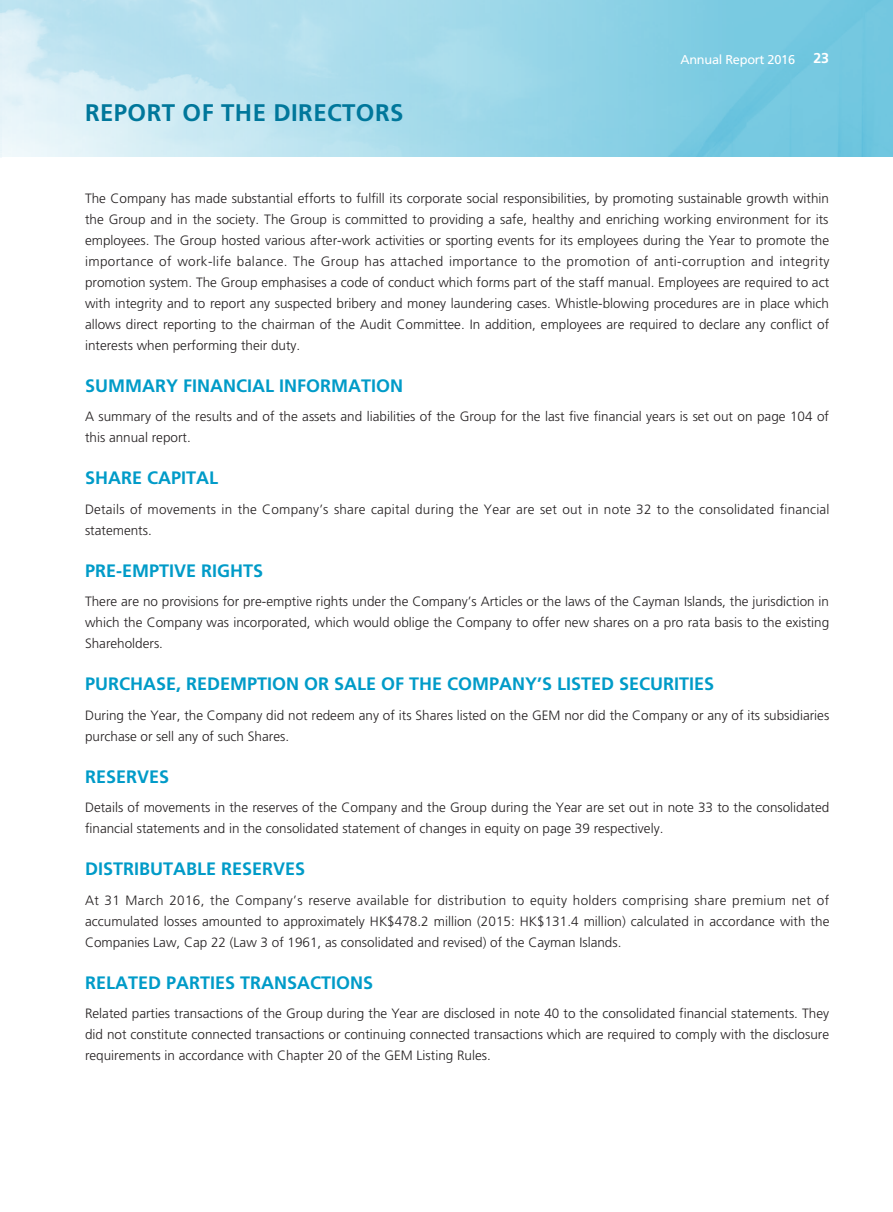
<style>
.page{position:relative;width:893px;height:1212px;background:#fff}
.page>*{position:absolute;margin:0;border:0;box-sizing:border-box;transform-origin:0 0}
.t1{font:700 24px "Frutiger LT Std";letter-spacing:.015em;color:#00779b}
._01_H1{font:700 18px "Frutiger LT Std";color:#009bc8}
.t2{font:700 14.25px "Frutiger LT Std";color:#fff}
._00_txt{font:300 13.5px/21px "Frutiger LT Std";color:#231f20;text-align:justify}
.t3{font:12.75px "Frutiger LT Std";letter-spacing:-.02em;color:#fff}
</style>
<div class="page">
<svg style="left:0;top:0;width:893px;height:157px;background:#a1d9e9"></svg>
<p class="t1" style="left:85px;top:98px;width:320px">REPORT OF THE DIRECTORS</p>
<p class="t3" style="left:680px;top:52px;width:116px">Annual Report 2016</p>
<p class="t2" style="left:814px;top:50px;width:17px">23</p>
<p class="_00_txt" style="left:85px;top:188px;width:746px">The Company has made substantial efforts to fulfill its corporate social responsibilities, by promoting sustainable growth within the Group and in the society. The Group is committed to providing a safe, healthy and enriching working environment for its employees. The Group hosted various after-work activities or sporting events for its employees during the Year to promote the importance of work-life balance. The Group has attached importance to the promotion of anti-corruption and integrity promotion system. The Group emphasises a code of conduct which forms part of the staff manual. Employees are required to act with integrity and to report any suspected bribery and money laundering cases. Whistle-blowing procedures are in place which allows direct reporting to the chairman of the Audit Committee. In addition, employees are required to declare any conflict of interests when performing their duty.</p>
<p class="_01_H1" style="left:85px;top:375px;width:319px">SUMMARY FINANCIAL INFORMATION</p>
<p class="_00_txt" style="left:85px;top:406px;width:745px">A summary of the results and of the assets and liabilities of the Group for the last five financial years is set out on page 104 of this annual report.</p>
<p class="_01_H1" style="left:85px;top:467px;width:135px">SHARE CAPITAL</p>
<p class="_00_txt" style="left:85px;top:499px;width:746px">Details of movements in the Company’s share capital during the Year are set out in note 32 to the consolidated financial statements.</p>
<p class="_01_H1" style="left:85px;top:560px;width:180px">PRE-EMPTIVE RIGHTS</p>
<p class="_00_txt" style="left:85px;top:591px;width:746px">There are no provisions for pre-emptive rights under the Company’s Articles or the laws of the Cayman Islands, the jurisdiction in which the Company was incorporated, which would oblige the Company to offer new shares on a pro rata basis to the existing Shareholders.</p>
<p class="_01_H1" style="left:85px;top:673px;width:631px">PURCHASE, REDEMPTION OR SALE OF THE COMPANY’S LISTED SECURITIES</p>
<p class="_00_txt" style="left:85px;top:705px;width:746px">During the Year, the Company did not redeem any of its Shares listed on the GEM nor did the Company or any of its subsidiaries purchase or sell any of such Shares.</p>
<p class="_01_H1" style="left:85px;top:766px;width:86px">RESERVES</p>
<p class="_00_txt" style="left:85px;top:797px;width:746px">Details of movements in the reserves of the Company and the Group during the Year are set out in note 33 to the consolidated financial statements and in the consolidated statement of changes in equity on page 39 respectively.</p>
<p class="_01_H1" style="left:85px;top:858px;width:222px">DISTRIBUTABLE RESERVES</p>
<p class="_00_txt" style="left:85px;top:890px;width:746px">At 31 March 2016, the Company’s reserve available for distribution to equity holders comprising share premium net of accumulated losses amounted to approximately HK$478.2 million (2015: HK$131.4 million) calculated in accordance with the Companies Law, Cap 22 (Law 3 of 1961, as consolidated and revised) of the Cayman Islands.</p>
<p class="_01_H1" style="left:85px;top:972px;width:290px">RELATED PARTIES TRANSACTIONS</p>
<p class="_00_txt" style="left:85px;top:1003px;width:746px">Related parties transactions of the Group during the Year are disclosed in note 40 to the consolidated financial statements. They did not constitute connected transactions or continuing connected transactions which are required to comply with the disclosure requirements in accordance with Chapter 20 of the GEM Listing Rules.</p>
</div>
